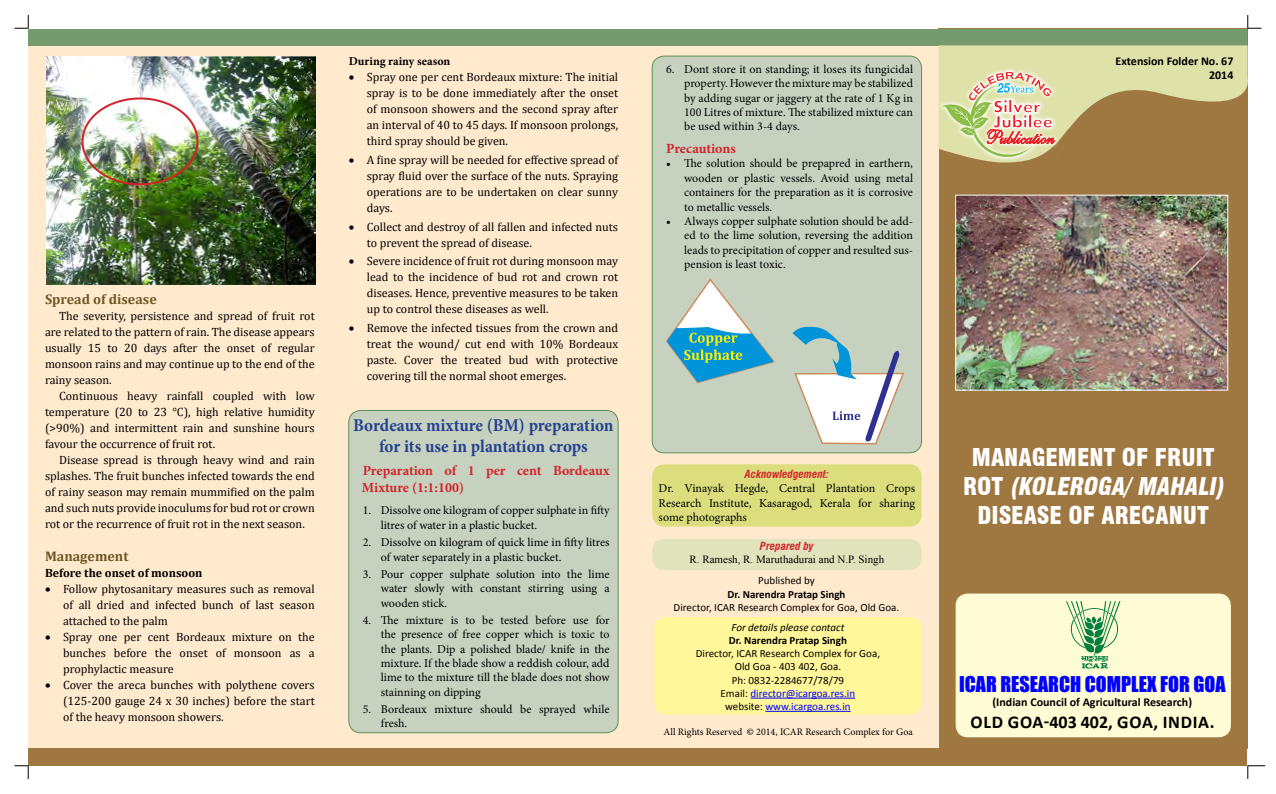
<style>
.page{position:relative;width:1276px;height:794px;background:#fff}
.page>*{position:absolute;margin:0;border:0;box-sizing:border-box;transform-origin:0 0}
.t1{font:900 condensed 24px/28.8px "Swiss 721 BT";color:#fff;text-align:center}
.t2{font:20px "Impact";color:#00f}
.t3{font:700 18px/21.6px "Minion Pro";color:#25408f;text-align:center;scale:.95 1}
.t4{font:700 18px "Calibri";letter-spacing:.04em;color:#000}
.t5{font:700 14px/16.8px "Minion Pro";letter-spacing:-.005em;color:#d2232a}
.t6{font:700 14px "Cambria";color:#6f5625}
.t7{font:12px/16px "Cambria";color:#000;text-align:justify}
.t8{font:12px/14.4px "Minion Pro";letter-spacing:-.005em;color:#000;text-align:justify}
.t9{font:700 12px/14.4px "Calibri";color:#000;text-align:right}
.t10{font:700 12px "Cambria";color:#000}
.t11{font:700 12px "Minion Pro";color:#000}
.t12{font:11px/13.2px "Calibri";color:#000;text-align:center}
.t13{font:700 11px "Calibri";color:#000}
.t14{font:11px "Times New Roman";color:#000}
.t15{font:italic 700 condensed 11px "Swiss 721 BT";color:#d2232a}
.t16{font:italic 11px "Calibri";color:#000}
.t17{font:10px "Minion Pro";color:#000}
.s1{font-style:italic}
.s2{color:#00f}
.s3{font-weight:700}
</style>
<div class="page">
<div style="left:938px;top:28px;width:309px;height:720px;background:#9f7741"></div>
<div style="left:28px;top:38px;width:910px;height:710px;background:#ffeacd"></div>
<div style="left:28px;top:29px;width:1219px;height:16px;background:#749a6d"></div>
<div style="left:28px;top:748px;width:1219px;height:17px;background:#a07741"></div>
<div style="left:652px;top:539px;width:269px;height:31px;background:#e0e3bb;border-radius:12px"></div>
<div style="left:652px;top:464px;width:269px;height:62px;background:#dcde7d;border-radius:12px"></div>
<div style="left:654px;top:617px;width:267px;height:97px;background:#fff799;border-radius:12px"></div>
<hr style="left:750px;top:697px;width:105px;height:1px;background:#00f">
<hr style="left:765px;top:711px;width:85px;height:1px;background:#00f">
<svg style="left:938px;top:45px;width:310px;height:118px"></svg>
<svg style="left:1247px;top:15px;width:14px;height:14px"></svg>
<svg style="left:14px;top:765px;width:15px;height:14px"></svg>
<svg style="left:15px;top:15px;width:14px;height:14px"></svg>
<svg style="left:1247px;top:765px;width:18px;height:14px"></svg>
<img style="left:957px;top:197px;width:269px;height:191px">
<div style="left:955px;top:195px;width:273px;height:195px;border:1px solid #fff"></div>
<div style="left:955px;top:593px;width:276px;height:144px;background:#fffcd5;border-radius:12px"></div>
<svg style="left:1066px;top:601px;width:54px;height:67px"></svg>
<img style="left:47px;top:56px;width:268px;height:228px">
<div style="left:349px;top:410px;width:269px;height:322px;background:#c6d2bf;border-radius:12px"></div>
<div style="left:348px;top:410px;width:270px;height:323px;border:1px solid #5d9157;border-radius:12px"></div>
<div style="left:652px;top:56px;width:269px;height:397px;background:#c6d2bf;border-radius:12px"></div>
<div style="left:651px;top:56px;width:271px;height:397px;border:1px solid #5d9157;border-radius:12px"></div>
<div style="left:81px;top:97px;width:117px;height:88px;border:2px solid #d2232a;border-radius:50%"></div>
<svg style="left:666px;top:278px;width:109px;height:106px"></svg>
<svg style="left:792px;top:326px;width:112px;height:119px"></svg>
<p class="t11" style="left:349px;top:52px;width:103px">During rainy season</p>
<p class="t7" style="left:367px;top:69px;width:253px;text-indent:-18px">• Spray one per cent Bordeaux mixture: The initial spray is to be done immediately after the onset of monsoon showers and the second spray after an interval of 40 to 45 days. If monsoon prolongs, third spray should be given.</p>
<p class="t7" style="left:367px;top:151px;width:253px;text-indent:-18px">• A fine spray will be needed for effective spread of spray fluid over the surface of the nuts. Spraying operations are to be undertaken on clear sunny days.</p>
<p class="t7" style="left:367px;top:218px;width:253px;text-indent:-18px">• Collect and destroy of all fallen and infected nuts to prevent the spread of disease.</p>
<p class="t7" style="left:367px;top:253px;width:253px;text-indent:-18px">• Severe incidence of fruit rot during monsoon may lead to the incidence of bud rot and crown rot diseases. Hence, preventive measures to be taken up to control these diseases as well.</p>
<p class="t7" style="left:367px;top:320px;width:253px;text-indent:-18px">• Remove the infected tissues from the crown and treat the wound/ cut end with 10% Bordeaux paste. Cover the treated bud with protective covering till the normal shoot emerges.</p>
<h3 class="t3" style="left:353px;top:414px;width:276px">Bordeaux mixture (BM) preparation for its use in plantation crops</h3>
<p class="t5" style="left:362px;top:462px;width:249px">Preparation of 1 per cent Bordeaux<br>Mixture (1:1:100)</p>
<p class="t8" style="left:381px;top:503px;width:230px;text-indent:-18px">1. Dissolve one kilogram of copper sulphate in fifty litres of water in a plastic bucket.</p>
<p class="t8" style="left:381px;top:535px;width:230px;text-indent:-18px">2. Dissolve on kilogram of quick lime in fifty litres of water separately in a plastic bucket.</p>
<p class="t8" style="left:381px;top:567px;width:230px;text-indent:-18px">3. Pour copper sulphate solution into the lime water slowly with constant stirring using a wooden stick.</p>
<p class="t8" style="left:381px;top:613px;width:230px;text-indent:-18px">4. The mixture is to be tested before use for the presence of free copper which is toxic to the plants. Dip a polished blade/ knife in the mixture. If the blade show a reddish colour, add lime to the mixture till the blade does not show stainning on dipping</p>
<p class="t8" style="left:381px;top:702px;width:230px;text-indent:-18px">5. Bordeaux mixture should be sprayed while fresh.</p>
<p class="t9" style="left:1115px;top:54px;width:119px">Extension Folder No. 67<br>2014</p>
<p class="t8" style="left:684px;top:62px;width:230px;text-indent:-18px">6. Dont store it on standing; it loses its fungicidal property. However the mixture may be stabilized by adding sugar or jaggery at the rate of 1 Kg in 100 Litres of mixture. The stabilized mixture can be used within 3-4 days.</p>
<p class="t5" style="left:666px;top:140px;width:71px">Precautions</p>
<p class="t8" style="left:684px;top:156px;width:230px;text-indent:-18px">• The solution should be prepapred in earthern, wooden or plastic vessels. Avoid using metal containers for the preparation as it is corrosive to metallic vessels.</p>
<p class="t8" style="left:684px;top:214px;width:230px;text-indent:-18px">• Always copper sulphate solution should be add&shy;ed to the lime solution, reversing the addition leads to precipitation of copper and resulted sus&shy;pension is least toxic.</p>
<p class="t6" style="left:45px;top:289px;width:113px">Spread of disease</p>
<p class="t7" style="left:45px;top:308px;width:271px;text-indent:14px">The severity, persistence and spread of fruit rot are related to the pattern of rain. The disease appears usually 15 to 20 days after the onset of regular monsoon rains and may continue up to the end of the rainy season.</p>
<p class="t7" style="left:45px;top:388px;width:271px;text-indent:14px">Continuous heavy rainfall coupled with low temperature (20 to 23 °C), high relative humidity (&gt;90%) and intermittent rain and sunshine hours favour the occurrence of fruit rot.</p>
<p class="t7" style="left:45px;top:452px;width:271px;text-indent:14px">Disease spread is through heavy wind and rain splashes. The fruit bunches infected towards the end of rainy season may remain mummified on the palm and such nuts provide inoculums for bud rot or crown rot or the recurrence of fruit rot in the next season.</p>
<p class="t6" style="left:45px;top:546px;width:85px">Management</p>
<p class="t10" style="left:45px;top:564px;width:159px">Before the onset of monsoon</p>
<p class="t7" style="left:63px;top:581px;width:253px;text-indent:-18px">• Follow phytosanitary measures such as removal of all dried and infected bunch of last season attached to the palm</p>
<p class="t7" style="left:63px;top:629px;width:253px;text-indent:-18px">• Spray one per cent Bordeaux mixture on the bunches before the onset of monsoon as a prophylactic measure</p>
<p class="t7" style="left:63px;top:677px;width:253px;text-indent:-18px">• Cover the areca bunches with polythene covers (125-200 gauge 24 x 30 inches) before the start of the heavy monsoon showers.</p>
<h2 class="t2" style="left:959px;top:668px;width:268px">ICAR RESEARCH COMPLEX FOR GOA</h2>
<h1 class="t1" style="left:963px;top:443px;width:267px">MANAGEMENT OF FRUIT<br>R O T <span class="s1">(KOLEROGA/ MAHALI)<br></span>DISEASE OF ARECANUT</h1>
<p class="t15" style="left:745px;top:467px;width:85px">Acknowledgement:</p>
<p class="t8" style="left:658px;top:481px;width:258px">Dr. Vinayak Hegde, Central Plantation Crops Research Institute, Kasaragod, Kerala for sharing some photographs</p>
<p class="t15" style="left:760px;top:539px;width:55px">Prepared by</p>
<p class="t14" style="left:689px;top:552px;width:196px">R. Ramesh, R. Maruthadurai and N.P. Singh</p>
<p class="t12" style="left:758px;top:574px;width:58px">Published by</p>
<p class="t13" style="left:727px;top:587px;width:120px">Dr. Narendra Pratap Singh</p>
<p class="t12" style="left:673px;top:600px;width:227px">Director, ICAR Research Complex for Goa, Old Goa.</p>
<p class="t16" style="left:731px;top:619px;width:114px">For details please contact</p>
<p class="t13" style="left:729px;top:633px;width:120px">Dr. Narendra Pratap Singh</p>
<p class="t12" style="left:696px;top:647px;width:186px">Director, ICAR Research Complex for Goa,<br>Old Goa - 403 402, Goa.<br>Ph: 0832-2284677/78/79<br>Email: <span class="s2">director@icargoa.res.in<br></span>website: <span class="s2">www.icargoa.res.in</span></p>
<p class="t9" style="left:992px;top:695px;width:201px">(Indian Council of Agricultural Research)</p>
<h3 class="t4" style="left:970px;top:710px;width:245px">Old Goa-403 402, Goa, India.</h3>
<p class="t17" style="left:663px;top:725px;width:251px">All Rights Reserved <span class="s3">©</span> 2014, ICAR Research Complex for Goa</p>
</div>
